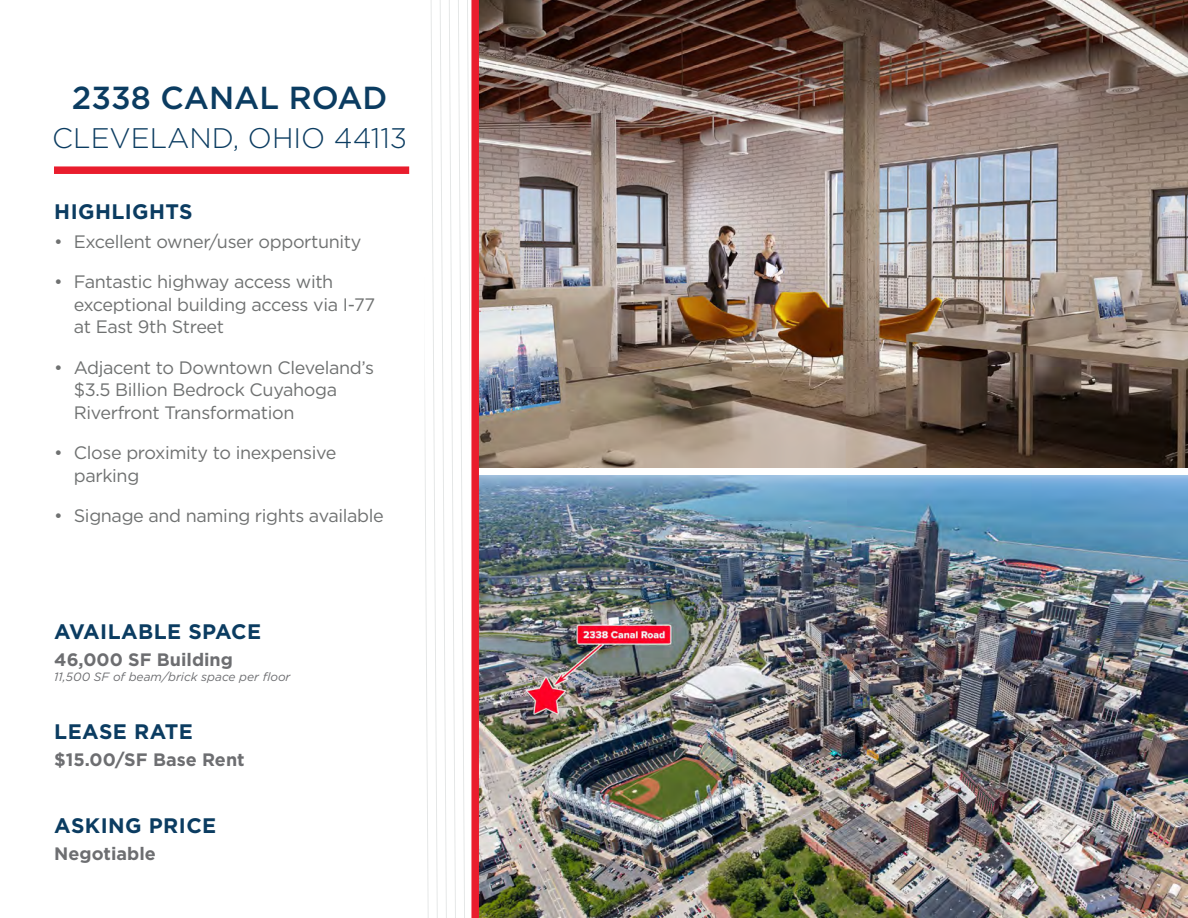
<style>
.page{position:relative;width:1188px;height:918px;background:#fff}
.page>*{position:absolute;margin:0;border:0;box-sizing:border-box;transform-origin:0 0}
.t1{font:500 31.8px "Gotham";color:#0b3c61}
.t2{font:300 28.35px "Gotham";color:#0b3c61}
.t3{font:700 21px "Gotham";letter-spacing:.02em;color:#0b3c61}
.t4{font:18px/22.5px "Gotham";letter-spacing:-.02em;color:#6f7171}
.t5{font:700 18px "Gotham";color:#6d6e71}
.t6{font:italic 12px "Gotham";color:#6d6e71}
</style>
<div class="page">
<img style="left:479px;top:0;width:709px;height:468px">
<img style="left:479px;top:475px;width:709px;height:443px">
<div style="left:54px;top:166px;width:355px;height:8px;background:#e91d2d"></div>
<svg style="left:424px;top:0;width:46px;height:918px"></svg>
<div style="left:471px;top:0;width:8px;height:918px;background:#e91d2d"></div>
<h1 class="t1" style="left:72px;top:77px;width:317px">2338 CANAL ROAD</h1>
<h2 class="t2" style="left:52px;top:120px;width:356px">CLEVELAND, OHIO 44113</h2>
<p class="t3" style="left:54px;top:198px;width:140px">HIGHLIGHTS</p>
<p class="t4" style="left:54px;top:230px;width:309px">• Excellent owner/user opportunity</p>
<p class="t4" style="left:74px;top:270px;width:303px;text-indent:-19px">• Fantastic highway access with exceptional building access via I-77 at East 9th Street</p>
<p class="t4" style="left:74px;top:356px;width:302px;text-indent:-19px">• Adjacent to Downtown Cleveland’s $3.5 Billion Bedrock Cuyahoga<br>Riverfront Transformation</p>
<p class="t4" style="left:74px;top:441px;width:264px;text-indent:-19px">• Close proximity to inexpensive parking</p>
<p class="t4" style="left:54px;top:504px;width:331px">• Signage and naming rights available</p>
<p class="t3" style="left:54px;top:618px;width:208px">AVAILABLE SPACE</p>
<p class="t5" style="left:54px;top:648px;width:180px">46,000 SF Building</p>
<p class="t6" style="left:54px;top:669px;width:238px">11,500 SF of beam/brick space per floor</p>
<p class="t3" style="left:54px;top:718px;width:140px">LEASE RATE</p>
<p class="t5" style="left:54px;top:748px;width:192px">$15.00/SF Base Rent</p>
<p class="t3" style="left:54px;top:811px;width:164px">ASKING PRICE</p>
<p class="t5" style="left:54px;top:841px;width:103px">Negotiable</p>
</div>
